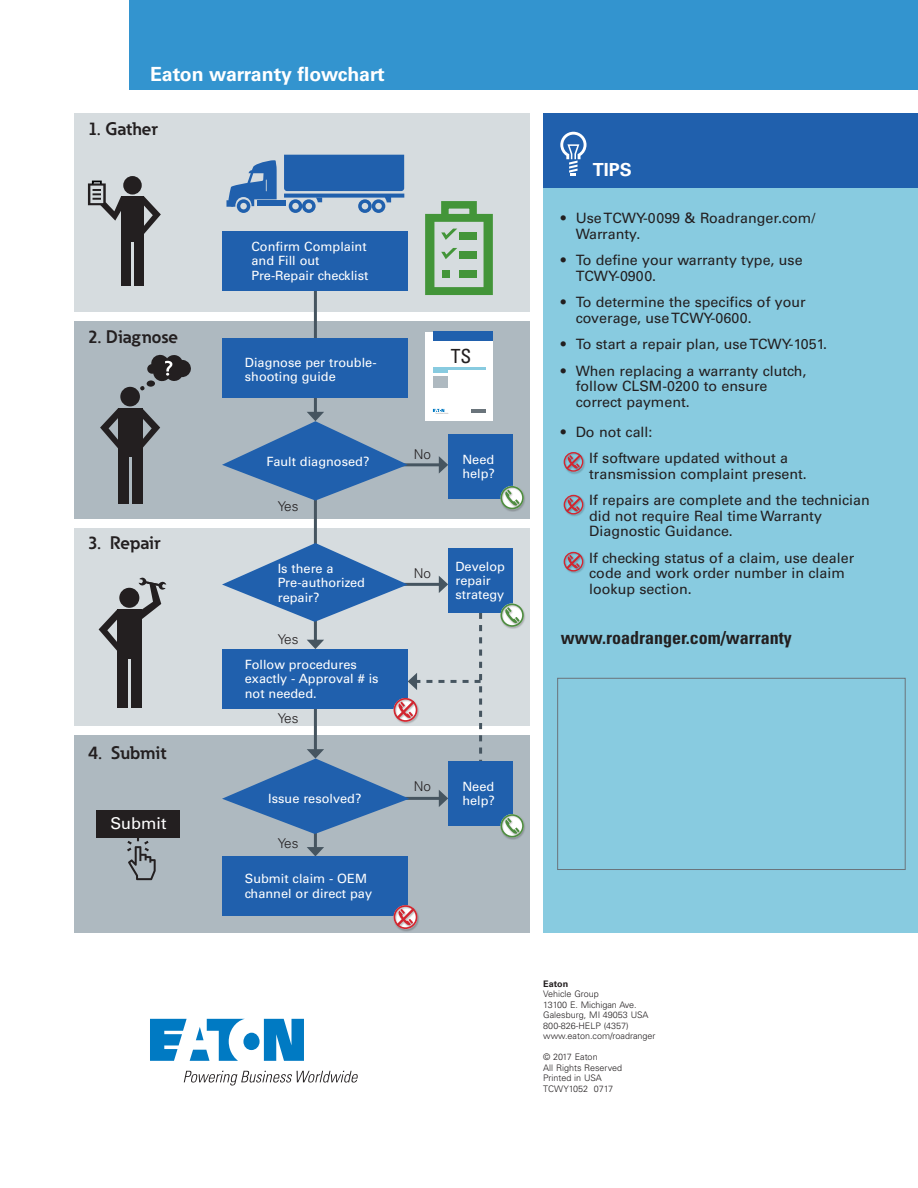
<style>
.page{position:relative;width:918px;height:1188px;background:#fff}
.page>*{position:absolute;margin:0;border:0;box-sizing:border-box;transform-origin:0 0}
.t1{font:700 19.5px "Univers LT Std";color:#fff}
.t2{font:condensed 19.5px "Univers LT Std";color:#231f20}
.t3{font:700 18px "Eaton";color:#231f20}
.t4{font:700 condensed 18px "Univers LT Std";color:#231f20}
.t5{font:700 18px "Univers LT Std";color:#fff}
.t6{font:16.35px "Univers LT Std";color:#fff}
.t7{font:14.25px/15.8px "Univers LT Std";color:#231f20}
.t8{font:300 13.5px "Univers LT Std";color:#231f20}
.t9{font:12.75px/14.2px "Univers LT Std";color:#fff}
.t10{font:300 9px/10.5px "Univers LT Std";color:#231f20}
.t11{font:700 9px "Univers LT Std";color:#231f20}
</style>
<div class="page">
<div style="left:74px;top:528px;width:456px;height:198px;background:#d6dcdf"></div>
<div style="left:74px;top:735px;width:456px;height:198px;background:#aeb9c0"></div>
<div style="left:74px;top:321px;width:456px;height:198px;background:#aeb9c0"></div>
<div style="left:74px;top:113px;width:456px;height:198px;background:#d6dcdf"></div>
<svg style="left:140px;top:354px;width:51px;height:37px"></svg>
<div style="left:120px;top:387px;width:20px;height:19px;background:#231f20;border-radius:50%"></div>
<div style="left:118px;top:408px;width:24px;height:48px;background:#231f20"></div>
<div style="left:118px;top:456px;width:10px;height:48px;background:#231f20"></div>
<svg style="left:142px;top:408px;width:18px;height:41px"></svg>
<svg style="left:100px;top:408px;width:18px;height:40px"></svg>
<div style="left:132px;top:456px;width:10px;height:48px;background:#231f20"></div>
<div style="left:92px;top:181px;width:10px;height:4px;border:2px solid #010203"></div>
<div style="left:123px;top:176px;width:19px;height:19px;background:#231f20;border-radius:50%"></div>
<div style="left:121px;top:196px;width:23px;height:46px;background:#231f20"></div>
<div style="left:121px;top:241px;width:10px;height:45px;background:#231f20"></div>
<svg style="left:88px;top:183px;width:33px;height:38px"></svg>
<svg style="left:144px;top:196px;width:17px;height:38px"></svg>
<div style="left:134px;top:241px;width:10px;height:45px;background:#231f20"></div>
<div style="left:119px;top:588px;width:20px;height:20px;background:#231f20;border-radius:50%"></div>
<div style="left:117px;top:610px;width:25px;height:49px;background:#231f20"></div>
<div style="left:117px;top:658px;width:11px;height:49px;background:#231f20"></div>
<svg style="left:139px;top:577px;width:27px;height:42px"></svg>
<svg style="left:99px;top:610px;width:18px;height:41px"></svg>
<div style="left:131px;top:658px;width:11px;height:49px;background:#231f20"></div>
<svg style="left:127px;top:838px;width:29px;height:42px"></svg>
<div style="left:97px;top:810px;width:83px;height:28px;background:#231f20"></div>
<div style="left:544px;top:113px;width:374px;height:820px;background:#88cbe0"></div>
<div style="left:544px;top:113px;width:374px;height:75px;background:#2060ad"></div>
<svg style="left:425px;top:201px;width:68px;height:94px"></svg>
<hr style="left:314px;top:288px;width:3px;height:126px;background:#465560">
<hr style="left:330px;top:463px;width:111px;height:3px;background:#465560">
<svg style="left:439px;top:456px;width:9px;height:17px"></svg>
<hr style="left:314px;top:499px;width:3px;height:143px;background:#465560">
<hr style="left:314px;top:763px;width:3px;height:87px;background:#465560">
<svg style="left:307px;top:847px;width:17px;height:9px"></svg>
<div style="left:222px;top:231px;width:186px;height:60px;background:#2060ad"></div>
<div style="left:222px;top:339px;width:186px;height:59px;background:#2060ad"></div>
<div style="left:222px;top:856px;width:186px;height:60px;background:#2060ad"></div>
<svg style="left:222px;top:412px;width:186px;height:89px"></svg>
<div style="left:448px;top:761px;width:65px;height:65px;background:#2060ad"></div>
<div style="left:448px;top:548px;width:65px;height:65px;background:#2060ad"></div>
<div style="left:448px;top:434px;width:65px;height:65px;background:#2060ad"></div>
<svg style="left:561px;top:132px;width:26px;height:43px"></svg>
<svg style="left:284px;top:155px;width:120px;height:58px"></svg>
<svg style="left:229px;top:160px;width:48px;height:53px"></svg>
<div style="left:226px;top:200px;width:7px;height:7px;background:#2060ad"></div>
<div style="left:257px;top:200px;width:29px;height:6px;background:#2060ad"></div>
<div style="left:500px;top:603px;width:26px;height:26px;background:#231f20;opacity:.3"></div>
<svg style="left:504px;top:607px;width:15px;height:18px"></svg>
<div style="left:500px;top:603px;width:24px;height:24px;border:2px solid #4e8d40;border-radius:50%"></div>
<div style="left:500px;top:814px;width:26px;height:26px;background:#231f20;opacity:.3"></div>
<svg style="left:504px;top:818px;width:16px;height:17px"></svg>
<div style="left:500px;top:814px;width:24px;height:23px;border:2px solid #4e8d40;border-radius:50%"></div>
<div style="left:563px;top:452px;width:23px;height:22px;background:#231f20;opacity:.3"></div>
<div style="left:564px;top:452px;width:19px;height:20px;border:1px solid #d32630;border-radius:50%"></div>
<svg style="left:564px;top:452px;width:19px;height:19px"></svg>
<div style="left:563px;top:495px;width:23px;height:22px;background:#231f20;opacity:.3"></div>
<div style="left:564px;top:495px;width:19px;height:20px;border:1px solid #d32630;border-radius:50%"></div>
<svg style="left:564px;top:495px;width:19px;height:19px"></svg>
<div style="left:563px;top:552px;width:23px;height:22px;background:#231f20;opacity:.3"></div>
<div style="left:564px;top:552px;width:19px;height:20px;border:1px solid #d32630;border-radius:50%"></div>
<svg style="left:564px;top:552px;width:19px;height:19px"></svg>
<svg style="left:222px;top:543px;width:260px;height:291px"></svg>
<div style="left:393px;top:905px;width:26px;height:27px;background:#231f20;opacity:.3"></div>
<div style="left:394px;top:905px;width:23px;height:24px;border:2px solid #d32630;border-radius:50%"></div>
<svg style="left:394px;top:906px;width:23px;height:23px"></svg>
<div style="left:557px;top:678px;width:349px;height:192px;border:1px solid #6a747b"></div>
<div style="left:425px;top:332px;width:68px;height:88px;background:#fff"></div>
<div style="left:433px;top:332px;width:60px;height:9px;background:#2060ad"></div>
<hr style="left:433px;top:367px;width:52px;height:2px;background:#88cbe0">
<svg style="left:433px;top:370px;width:14px;height:2px"></svg>
<div style="left:433px;top:376px;width:14px;height:12px;background:#aeb9c0"></div>
<hr style="left:471px;top:410px;width:14px;height:3px;background:#6a747b">
<svg style="left:433px;top:409px;width:16px;height:5px"></svg>
<div style="left:500px;top:486px;width:26px;height:26px;background:#231f20;opacity:.3"></div>
<svg style="left:504px;top:490px;width:15px;height:17px"></svg>
<div style="left:500px;top:486px;width:24px;height:23px;border:2px solid #4e8d40;border-radius:50%"></div>
<div style="left:129px;top:0;width:789px;height:90px;background:#3394cf"></div>
<svg style="left:150px;top:1019px;width:154px;height:42px"></svg>
<svg style="left:184px;top:1071px;width:174px;height:15px"></svg>
<h1 class="t1" style="left:150px;top:63px;width:236px">Eaton warranty flowchart</h1>
<p class="t3" style="left:88px;top:118px;width:71px">1. Gather</p>
<p class="t3" style="left:88px;top:325px;width:91px">2. Diagnose</p>
<p class="t3" style="left:88px;top:531px;width:74px">3. Repair</p>
<p class="t3" style="left:88px;top:741px;width:80px">4. Submit</p>
<p class="t6" style="left:110px;top:813px;width:58px">Submit</p>
<p class="t9" style="left:251px;top:240px;width:118px">Confirm Complaint and Fill out<br>Pre-Repair checklist</p>
<p class="t9" style="left:245px;top:355px;width:133px">Diagnose per trouble&shy;shooting guide</p>
<h1 class="t2" style="left:451px;top:343px;width:22px">TS</h1>
<p class="t8" style="left:414px;top:446px;width:19px">No</p>
<p class="t9" style="left:267px;top:455px;width:104px">Fault diagnosed?</p>
<p class="t9" style="left:462px;top:452px;width:34px">Need help?</p>
<p class="t8" style="left:278px;top:498px;width:22px">Yes</p>
<p class="t9" style="left:278px;top:561px;width:89px">Is there a<br>Pre-authorized repair?</p>
<p class="t8" style="left:278px;top:631px;width:22px">Yes</p>
<p class="t9" style="left:245px;top:658px;width:135px">Follow procedures exactly - Approval # is not needed.</p>
<p class="t8" style="left:278px;top:710px;width:22px">Yes</p>
<p class="t9" style="left:268px;top:791px;width:95px">Issue resolved?</p>
<p class="t8" style="left:278px;top:835px;width:22px">Yes</p>
<p class="t9" style="left:245px;top:872px;width:129px">Submit claim - OEM channel or direct pay</p>
<p class="t8" style="left:414px;top:565px;width:19px">No</p>
<p class="t9" style="left:455px;top:559px;width:51px">Develop repair strategy</p>
<p class="t8" style="left:414px;top:778px;width:19px">No</p>
<p class="t9" style="left:462px;top:779px;width:34px">Need help?</p>
<p class="t5" style="left:593px;top:159px;width:41px">TIPS</p>
<p class="t7" style="left:576px;top:211px;width:241px;text-indent:-15px">• Use TCWY-0099 &amp; Roadranger.com/<br>Warranty.</p>
<p class="t7" style="left:576px;top:253px;width:228px;text-indent:-15px">• To define your warranty type, use<br>TCWY-0900.</p>
<p class="t7" style="left:576px;top:295px;width:231px;text-indent:-15px">• To determine the specifics of your coverage, use TCWY-0600.</p>
<p class="t7" style="left:561px;top:337px;width:268px">• To start a repair plan, use TCWY-1051.</p>
<p class="t7" style="left:576px;top:363px;width:232px;text-indent:-15px">• When replacing a warranty clutch, follow CLSM-0200 to ensure correct payment.</p>
<p class="t7" style="left:589px;top:419px;width:200px;line-height:26.2px;text-indent:-28px">• Do not call:<br>If software updated without a</p>
<p class="t7" style="left:589px;top:461px;width:282px;line-height:26.2px">transmission complaint present.<br>If repairs are complete and the technician</p>
<p class="t7" style="left:589px;top:508px;width:234px">did not require Real time Warranty<br>Diagnostic Guidance.</p>
<p class="t7" style="left:589px;top:550px;width:267px">If checking status of a claim, use dealer code and work order number in claim lookup section.</p>
<p class="t4" style="left:561px;top:626px;width:233px">www.roadranger.com/warranty</p>
<p class="t11" style="left:543px;top:978px;width:27px">Eaton</p>
<p class="t10" style="left:543px;top:989px;width:114px">Vehicle Group<br>13100 E. Michigan Ave.<br>Galesburg, MI 49053 USA<br>800-826-HELP (4357) www.eaton.com/roadranger</p>
<p class="t10" style="left:543px;top:1052px;width:81px">© 2017 Eaton<br>All Rights Reserved<br>Printed in USA<br>TCWY1052 0717</p>
</div>
